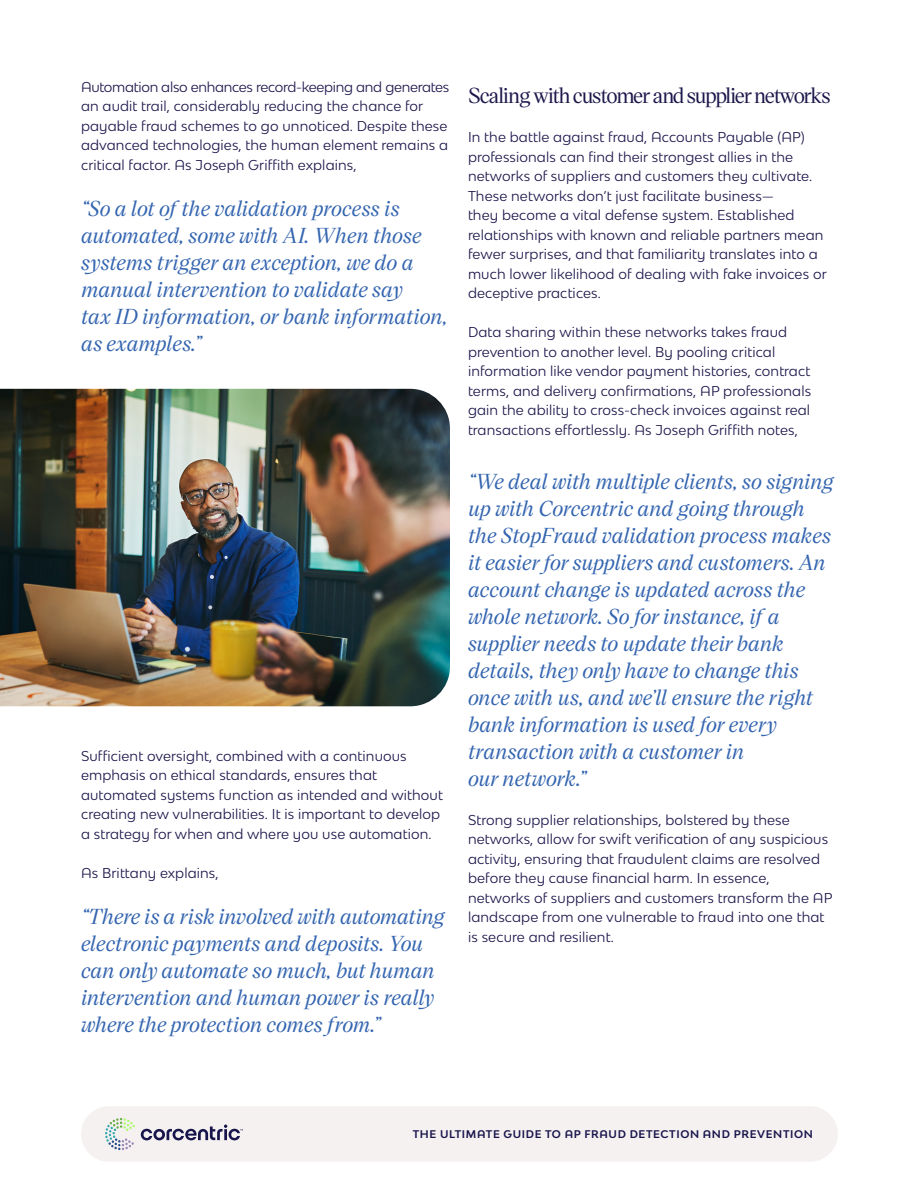
<style>
.page{position:relative;width:918px;height:1188px;background:#fff}
.page>*{position:absolute;margin:0;border:0;box-sizing:border-box;transform-origin:0 0}
.t1{font:italic 500 21px/27px "Victor Serif 55";letter-spacing:-.01em;color:#3465b0}
.t2{font:500 21px "Victor Serif 50";letter-spacing:-.055em;color:#1c174b}
.t3{font:13.5px/19.5px "Bw Modelica SS01";letter-spacing:.01em;color:#1c174b}
.t4{font:700 10.5px "Bw Modelica SS01";letter-spacing:.06em;color:#18154c}
</style>
<div class="page">
<div style="left:81px;top:1106px;width:757px;height:56px;background:#f5f1f0;border-radius:28px"></div>
<svg style="left:141px;top:1125px;width:102px;height:15px"></svg>
<svg style="left:105px;top:1118px;width:30px;height:32px"></svg>
<img style="left:0;top:389px;width:450px;height:317px">
<p class="t3" style="left:81px;top:76px;width:370px">Automation also enhances record-keeping and generates an audit trail, considerably reducing the chance for payable fraud schemes to go unnoticed. Despite these advanced technologies, the human element remains a critical factor. As Joseph Griffith explains,</p>
<h1 class="t1" style="left:81px;top:194px;width:368px">“So a lot of the validation process is automated, some with AI. When those systems trigger an exception, we do a manual intervention to validate say<br>tax ID information, or bank information, as examples.”</h1>
<p class="t3" style="left:81px;top:745px;width:363px">Sufficient oversight, combined with a continuous emphasis on ethical standards, ensures that automated systems function as intended and without creating new vulnerabilities. It is important to develop a strategy for when and where you use automation.</p>
<p class="t3" style="left:81px;top:862px;width:139px">As Brittany explains,</p>
<h1 class="t1" style="left:81px;top:902px;width:365px">“There is a risk involved with automating electronic payments and deposits. You can only automate so much, but human intervention and human power is really where the protection comes from.”</h1>
<h1 class="t2" style="left:468px;top:81px;width:364px">Scaling with customer and supplier networks</h1>
<p class="t3" style="left:468px;top:127px;width:360px">In the battle against fraud, Accounts Payable (AP) professionals can find their strongest allies in the networks of suppliers and customers they cultivate.<br>These networks don’t just facilitate business—<br>they become a vital defense system. Established relationships with known and reliable partners mean fewer surprises, and that familiarity translates into a much lower likelihood of dealing with fake invoices or deceptive practices.</p>
<p class="t3" style="left:468px;top:322px;width:345px">Data sharing within these networks takes fraud prevention to another level. By pooling critical information like vendor payment histories, contract terms, and delivery confirmations, AP professionals gain the ability to cross-check invoices against real transactions effortlessly. As Joseph Griffith notes,</p>
<p class="t1" style="left:468px;top:467px;width:367px">“We deal with multiple clients, so signing up with Corcentric and going through the StopFraud validation process makes it easier for suppliers and customers. An account change is updated across the whole network. So for instance, if a supplier needs to update their bank details, they only have to change this once with us, and we’ll ensure the right bank information is used for every transaction with a customer in<br>our network.”</p>
<p class="t3" style="left:468px;top:810px;width:366px">Strong supplier relationships, bolstered by these networks, allow for swift verification of any suspicious activity, ensuring that fraudulent claims are resolved before they cause financial harm. In essence, networks of suppliers and customers transform the AP landscape from one vulnerable to fraud into one that is secure and resilient.</p>
<p class="t4" style="left:413px;top:1127px;width:402px">THE ULTIMATE GUIDE TO AP FRAUD DETECTION AND PREVENTION</p>
</div>
